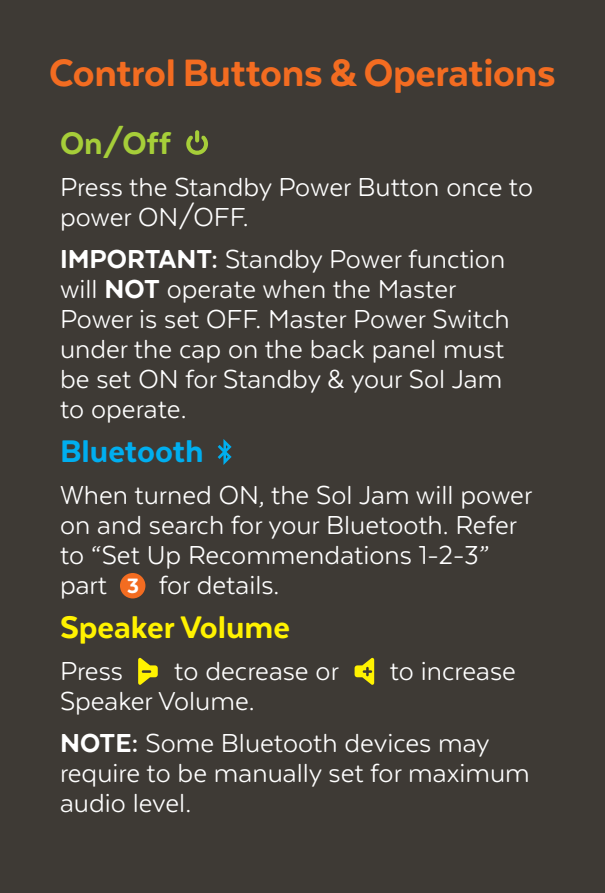
<style>
.page{position:relative;width:605px;height:893px;background:#3e3a35}
.page>*{position:absolute;margin:0;border:0;box-sizing:border-box;transform-origin:0 0}
.t1{font:800 44px "Texta";letter-spacing:-.005em;color:#f36c21}
.t2{font:800 36px "Texta";color:#fff200}
.t3{font:800 36px "Texta";color:#00aeef}
.t4{font:800 36px "Texta";color:#a6ce39}
.t5{font:30px/30px "Texta";color:#fff}
.t6{font:800 24px "Texta";color:#fff}
.s1{font-weight:800}
</style>
<div class="page">
<svg style="left:138px;top:658px;width:20px;height:27px"></svg>
<svg style="left:354px;top:658px;width:20px;height:27px"></svg>
<svg style="left:186px;top:135px;width:22px;height:20px"></svg>
<svg style="left:195px;top:130px;width:4px;height:12px"></svg>
<div style="left:120px;top:573px;width:25px;height:25px;background:#f36c21;border-radius:50%"></div>
<svg style="left:218px;top:439px;width:14px;height:26px"></svg>
<h1 class="t1" style="left:49px;top:50px;width:508px">Control Buttons &amp; Operations</h1>
<p class="t4" style="left:60px;top:124px;width:112px">On/Off</p>
<p class="t5" style="left:60px;top:171px;width:474px">Press the Standby Power Button once to power ON/OFF.</p>
<p class="t5" style="left:60px;top:243px;width:451px"><span class="s1">IMPORTANT:</span> Standby Power function will <span class="s1">NOT</span> operate when the Master<br>Power is set OFF. Master Power Switch under the cap on the back panel must be set ON for Standby &amp; your Sol Jam to operate.</p>
<p class="t3" style="left:60px;top:432px;width:145px">Bluetooth</p>
<p class="t5" style="left:60px;top:479px;width:474px">When turned ON, the Sol Jam will power on and search for your Bluetooth. Refer to “Set Up Recommendations 1-2-3” part</p>
<p class="t5" style="left:159px;top:569px;width:122px">for details.</p>
<p class="t2" style="left:60px;top:608px;width:231px">Speaker Volume</p>
<p class="t5" style="left:60px;top:655px;width:64px">Press</p>
<p class="t5" style="left:174px;top:655px;width:166px">to decrease or</p>
<p class="t5" style="left:390px;top:655px;width:128px">to increase</p>
<p class="t5" style="left:60px;top:679px;width:431px;line-height:42px">Speaker Volume.<br><span class="s1">NOTE:</span> Some Bluetooth devices may</p>
<p class="t5" style="left:60px;top:757px;width:471px">require to be manually set for maximum audio level.</p>
<p class="t6" style="left:127px;top:574px;width:14px">3</p>
</div>
